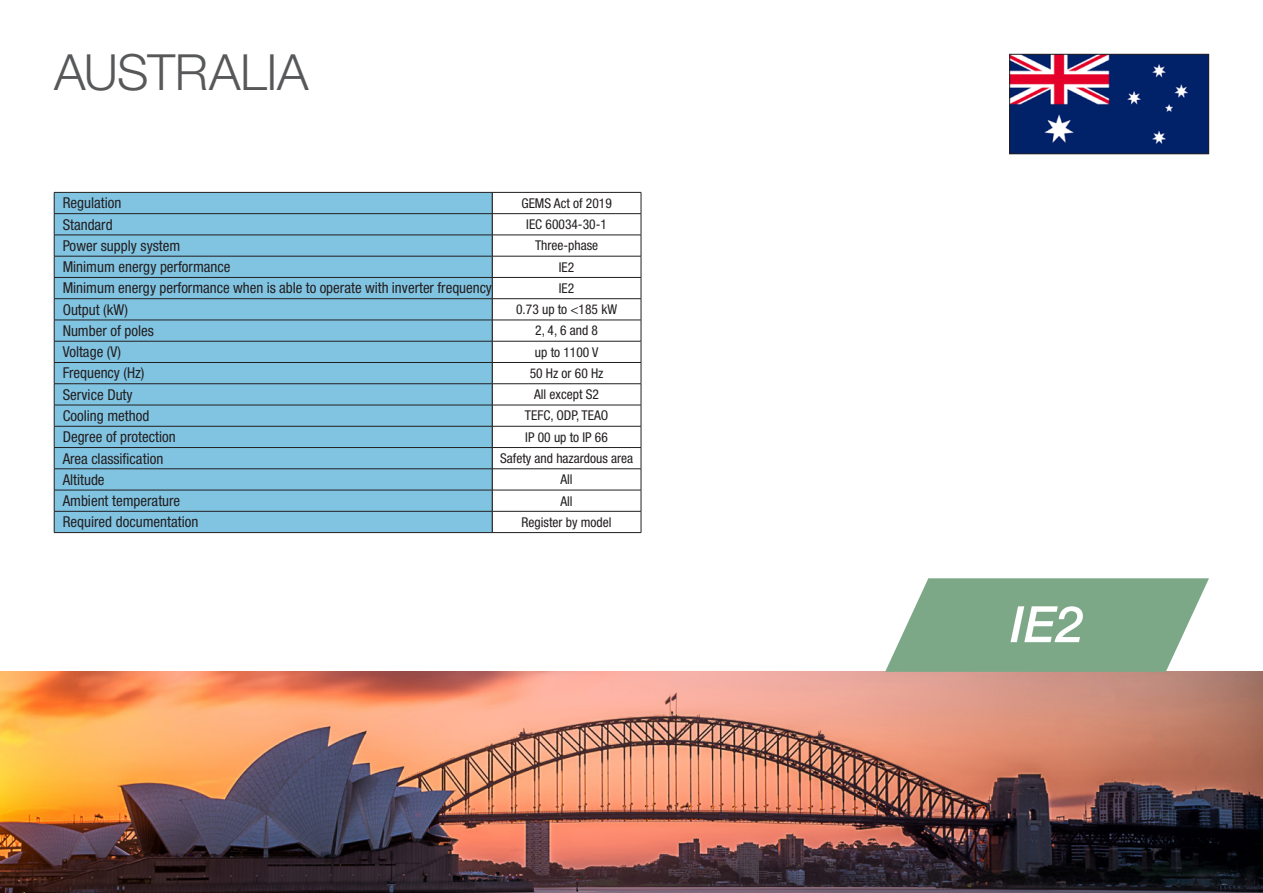
<style>
.page{position:relative;width:1263px;height:893px;background:#fff}
.page>*{position:absolute;margin:0;border:0;box-sizing:border-box;transform-origin:0 0}
.t1{font:italic 500 50.1px "Helvetica Neue LT Pro";color:#fff}
._05___Headline_HN45{font:300 49.95px "Helvetica Neue LT Pro";letter-spacing:-.01em;color:#57585a}
.t2{font:condensed 15px "Helvetica Neue LT Pro";color:#231f20}
.t3{font:condensed 13.5px "Helvetica Neue LT Pro";color:#231f20}
</style>
<div class="page">
<img style="left:1011px;top:56px;width:196px;height:96px">
<div style="left:1009px;top:54px;width:200px;height:100px;border:1px solid #231f20"></div>
<img style="left:0;top:672px;width:1263px;height:221px">
<svg style="left:885px;top:578px;width:324px;height:94px;background:#90b499"></svg>
<div style="left:1009px;top:606px;width:76px;height:38px;background:#7da888"></div>
<hr style="left:492px;top:192px;width:149px;height:1px;background:#231f20">
<hr style="left:492px;top:213px;width:149px;height:1px;background:#231f20">
<hr style="left:492px;top:235px;width:149px;height:1px;background:#231f20">
<hr style="left:492px;top:256px;width:149px;height:1px;background:#231f20">
<hr style="left:492px;top:277px;width:149px;height:1px;background:#231f20">
<hr style="left:492px;top:298px;width:149px;height:1px;background:#231f20">
<hr style="left:492px;top:320px;width:149px;height:1px;background:#231f20">
<hr style="left:492px;top:341px;width:149px;height:1px;background:#231f20">
<hr style="left:492px;top:362px;width:149px;height:1px;background:#231f20">
<hr style="left:492px;top:383px;width:149px;height:1px;background:#231f20">
<hr style="left:492px;top:405px;width:149px;height:1px;background:#231f20">
<hr style="left:492px;top:426px;width:149px;height:1px;background:#231f20">
<hr style="left:492px;top:447px;width:149px;height:1px;background:#231f20">
<hr style="left:492px;top:469px;width:149px;height:1px;background:#231f20">
<hr style="left:492px;top:490px;width:149px;height:1px;background:#231f20">
<hr style="left:492px;top:511px;width:149px;height:1px;background:#231f20">
<svg style="left:641px;top:193px;width:1px;height:339px"></svg>
<hr style="left:492px;top:532px;width:149px;height:1px;background:#231f20">
<div style="left:55px;top:193px;width:437px;height:339px;background:#81c4e2"></div>
<hr style="left:54px;top:192px;width:438px;height:1px;background:#231f20">
<hr style="left:54px;top:213px;width:438px;height:1px;background:#231f20">
<hr style="left:54px;top:235px;width:438px;height:1px;background:#231f20">
<hr style="left:54px;top:256px;width:438px;height:1px;background:#231f20">
<hr style="left:54px;top:277px;width:438px;height:1px;background:#231f20">
<hr style="left:54px;top:298px;width:438px;height:1px;background:#231f20">
<hr style="left:54px;top:320px;width:438px;height:1px;background:#231f20">
<hr style="left:54px;top:341px;width:438px;height:1px;background:#231f20">
<hr style="left:54px;top:362px;width:438px;height:1px;background:#231f20">
<hr style="left:54px;top:383px;width:438px;height:1px;background:#231f20">
<hr style="left:54px;top:405px;width:438px;height:1px;background:#231f20">
<hr style="left:54px;top:426px;width:438px;height:1px;background:#231f20">
<hr style="left:54px;top:447px;width:438px;height:1px;background:#231f20">
<hr style="left:54px;top:469px;width:438px;height:1px;background:#231f20">
<hr style="left:54px;top:490px;width:438px;height:1px;background:#231f20">
<hr style="left:54px;top:511px;width:438px;height:1px;background:#231f20">
<svg style="left:54px;top:193px;width:1px;height:339px"></svg>
<svg style="left:492px;top:193px;width:1px;height:339px"></svg>
<hr style="left:54px;top:532px;width:438px;height:1px;background:#231f20">
<p class="_05___Headline_HN45" style="left:54px;top:42px;width:256px">AUSTRALIA</p>
<p class="t2" style="left:63px;top:194px;width:60px">Regulation</p>
<p class="t2" style="left:63px;top:215px;width:51px">Standard</p>
<p class="t2" style="left:63px;top:237px;width:119px">Power supply system</p>
<p class="t2" style="left:63px;top:258px;width:169px">Minimum energy performance</p>
<p class="t2" style="left:63px;top:279px;width:431px">Minimum energy performance when is able to operate with inverter frequency</p>
<p class="t2" style="left:63px;top:301px;width:67px">Output (kW)</p>
<p class="t2" style="left:63px;top:322px;width:93px">Number of poles</p>
<p class="t2" style="left:63px;top:343px;width:60px">Voltage (V)</p>
<p class="t2" style="left:63px;top:364px;width:83px">Frequency (Hz)</p>
<p class="t2" style="left:63px;top:386px;width:71px">Service Duty</p>
<p class="t2" style="left:63px;top:407px;width:88px">Cooling method</p>
<p class="t2" style="left:63px;top:428px;width:114px">Degree of protection</p>
<p class="t2" style="left:63px;top:449px;width:102px">Area classification</p>
<p class="t2" style="left:63px;top:471px;width:43px">Altitude</p>
<p class="t2" style="left:63px;top:492px;width:119px">Ambient temperature</p>
<p class="t2" style="left:63px;top:513px;width:137px">Required documentation</p>
<p class="t3" style="left:521px;top:195px;width:92px">GEMS Act of 2019</p>
<p class="t3" style="left:526px;top:216px;width:82px">IEC 60034-30-1</p>
<p class="t3" style="left:535px;top:238px;width:65px">Three-phase</p>
<p class="t3" style="left:559px;top:259px;width:17px">IE2</p>
<p class="t3" style="left:559px;top:280px;width:17px">IE2</p>
<p class="t3" style="left:516px;top:301px;width:102px">0.73 up to &lt;185 kW</p>
<p class="t3" style="left:535px;top:323px;width:64px">2, 4, 6 and 8</p>
<p class="t3" style="left:535px;top:344px;width:65px">up to 1100 V</p>
<p class="t3" style="left:530px;top:365px;width:75px">50 Hz or 60 Hz</p>
<p class="t3" style="left:534px;top:386px;width:66px">All except S2</p>
<p class="t3" style="left:525px;top:408px;width:85px">TEFC, ODP, TEAO</p>
<p class="t3" style="left:525px;top:429px;width:84px">IP 00 up to IP 66</p>
<p class="t3" style="left:500px;top:450px;width:134px">Safety and hazardous area</p>
<p class="t3" style="left:560px;top:471px;width:14px">All</p>
<p class="t3" style="left:560px;top:493px;width:14px">All</p>
<p class="t3" style="left:522px;top:514px;width:91px">Register by model</p>
<p class="t1" style="left:1010px;top:594px;width:75px">IE2</p>
</div>
